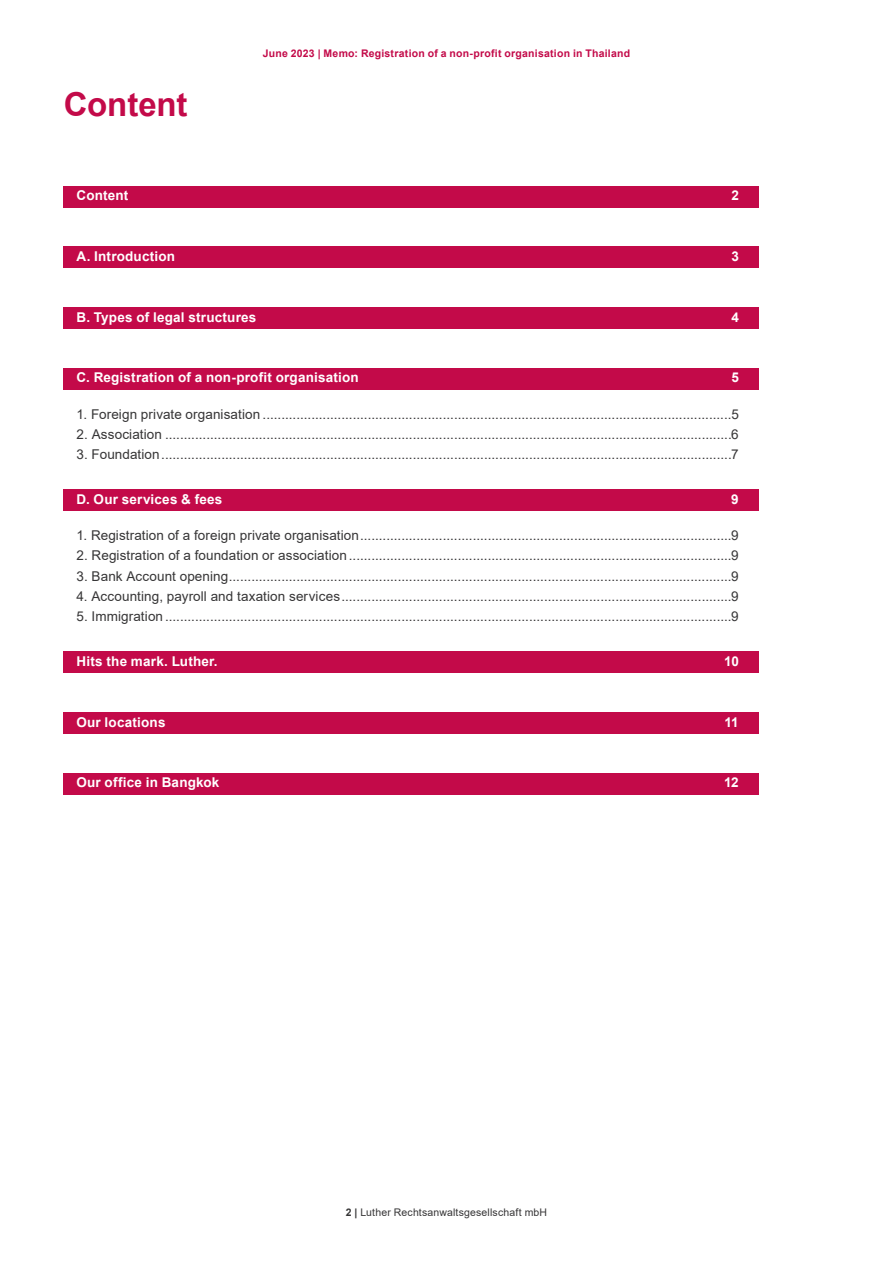
<style>
.page{position:relative;width:893px;height:1263px;background:#fff}
.page>*{position:absolute;margin:0;border:0;box-sizing:border-box;transform-origin:0 0}
.t1{font:700 33px "Arial";letter-spacing:-.005em;color:#c30a49}
.t2{font:13.5px "Arial";letter-spacing:.01em;color:#363536}
.t3{font:700 13.5px "Arial";letter-spacing:.015em;color:#fff}
.t4{font:700 10.5px "Arial";letter-spacing:.02em;color:#c30a49}
.t5{font:10.5px "Arial";letter-spacing:.015em;color:#363536}
.s1{font-weight:700}
</style>
<div class="page">
<div style="left:64px;top:186px;width:695px;height:21px;background:#c30a49"></div>
<div style="left:64px;top:247px;width:695px;height:21px;background:#c30a49"></div>
<div style="left:64px;top:307px;width:695px;height:22px;background:#c30a49"></div>
<div style="left:64px;top:368px;width:695px;height:21px;background:#c30a49"></div>
<div style="left:64px;top:490px;width:695px;height:21px;background:#c30a49"></div>
<div style="left:64px;top:652px;width:695px;height:21px;background:#c30a49"></div>
<div style="left:64px;top:712px;width:695px;height:22px;background:#c30a49"></div>
<div style="left:64px;top:773px;width:695px;height:21px;background:#c30a49"></div>
<h1 class="t1" style="left:64px;top:81px;width:125px">Content</h1>
<p class="t4" style="left:263px;top:46px;width:369px">June 2023 | Memo: Registration of a non-profit organisation in Thailand</p>
<p class="t3" style="left:77px;top:186px;width:53px">Content</p>
<p class="t3" style="left:731px;top:186px;width:9px">2</p>
<p class="t3" style="left:77px;top:246px;width:100px">A. Introduction</p>
<p class="t3" style="left:731px;top:246px;width:9px">3</p>
<p class="t3" style="left:77px;top:307px;width:181px">B. Types of legal structures</p>
<p class="t3" style="left:731px;top:307px;width:9px">4</p>
<p class="t3" style="left:77px;top:368px;width:284px">C. Registration of a non-profit organisation</p>
<p class="t3" style="left:731px;top:368px;width:9px">5</p>
<p class="t2" style="left:77px;top:404px;width:664px">1. Foreign private organisation .............................................................................................................................5</p>
<p class="t2" style="left:77px;top:425px;width:664px">2. Association .......................................................................................................................................................6</p>
<p class="t2" style="left:77px;top:445px;width:664px">3. Foundation........................................................................................................................................................7</p>
<p class="t3" style="left:77px;top:489px;width:147px">D. Our services &amp; fees</p>
<p class="t3" style="left:731px;top:489px;width:9px">9</p>
<p class="t2" style="left:77px;top:526px;width:664px">1. Registration of a foreign private organisation...................................................................................................9</p>
<p class="t2" style="left:77px;top:546px;width:664px">2. Registration of a foundation or association ......................................................................................................9</p>
<p class="t2" style="left:77px;top:566px;width:664px">3. Bank Account opening......................................................................................................................................9</p>
<p class="t2" style="left:77px;top:587px;width:664px">4. Accounting, payroll and taxation services........................................................................................................9</p>
<p class="t2" style="left:77px;top:607px;width:664px">5. Immigration .......................................................................................................................................................9</p>
<p class="t3" style="left:77px;top:651px;width:143px">Hits the mark. Luther.</p>
<p class="t3" style="left:724px;top:651px;width:16px">10</p>
<p class="t3" style="left:77px;top:712px;width:90px">Our locations</p>
<p class="t3" style="left:725px;top:712px;width:16px">11</p>
<p class="t3" style="left:77px;top:773px;width:144px">Our office in Bangkok</p>
<p class="t3" style="left:724px;top:773px;width:16px">12</p>
<p class="t5" style="left:346px;top:1205px;width:203px"><span class="s1">2 |</span> Luther Rechtsanwaltsgesellschaft mbH</p>
</div>
